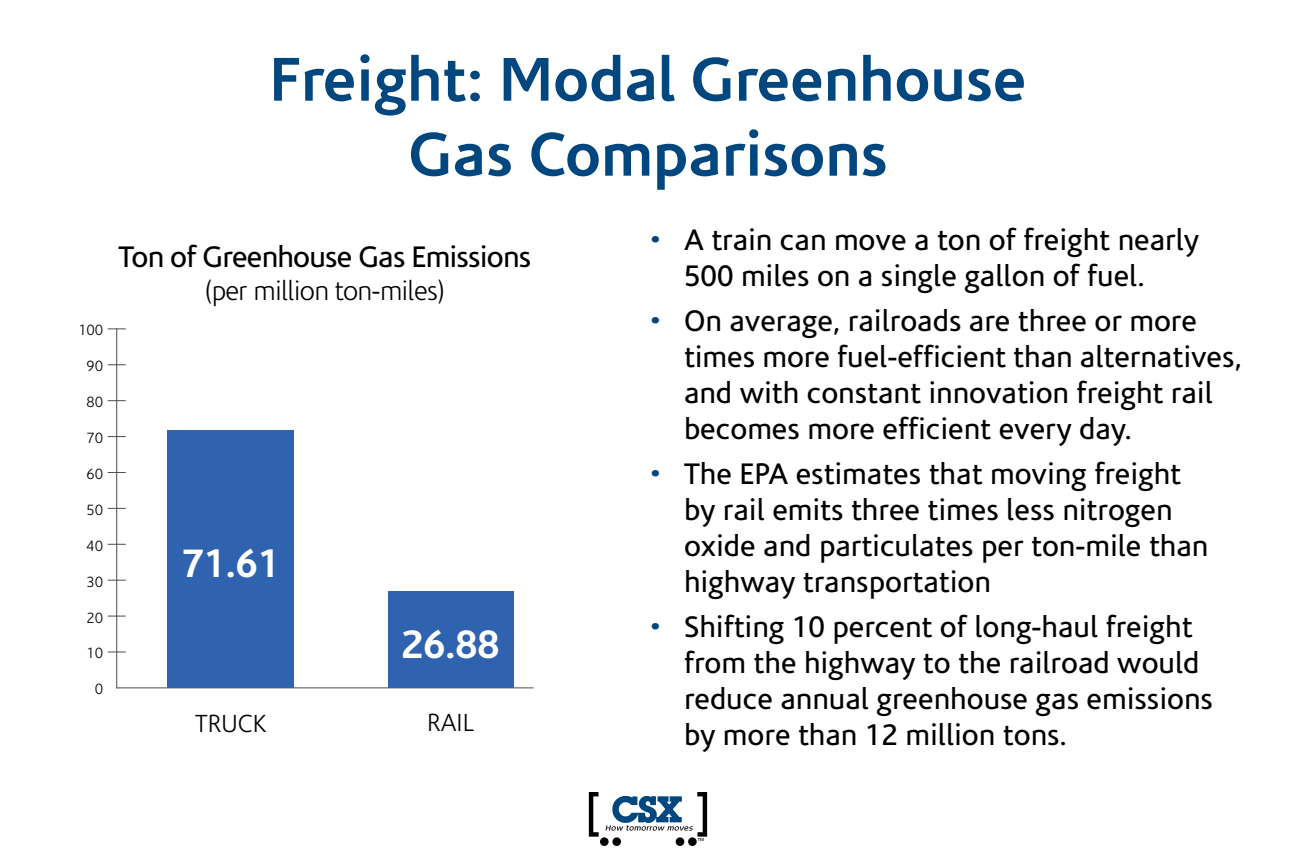
<style>
.page{position:relative;width:1296px;height:864px;background:#fff}
.page>*{position:absolute;margin:0;border:0;box-sizing:border-box;transform-origin:0 0}
.t1{font:700 62.5px/75px "Corisande";color:#00467f;text-align:center}
.t2{font:700 40px "Corisande";color:#fff}
.t3{font:30px/36px "Corisande";color:#000}
.t4{font:30px "Corisande";letter-spacing:-.025em;color:#000}
.t5{font:300 27.5px "Corisande";letter-spacing:-.025em;color:#000}
.t6{font:300 25px "Corisande";color:#000}
.t7{font:300 15px "Corisande";color:#000}
.s1{color:#00467f}
</style>
<div class="page">
<div style="left:600px;top:837px;width:9px;height:9px;background:#000;border-radius:50%"></div>
<div style="left:612px;top:837px;width:9px;height:9px;background:#000;border-radius:50%"></div>
<div style="left:676px;top:837px;width:8px;height:9px;background:#000;border-radius:50%"></div>
<div style="left:688px;top:837px;width:9px;height:9px;background:#000;border-radius:50%"></div>
<svg style="left:589px;top:792px;width:10px;height:45px"></svg>
<svg style="left:605px;top:792px;width:102px;height:49px"></svg>
<hr style="left:116px;top:687px;width:418px;height:1px;background:#4d4d4f">
<svg style="left:108px;top:328px;width:18px;height:1px"></svg>
<svg style="left:108px;top:364px;width:18px;height:1px"></svg>
<svg style="left:108px;top:400px;width:18px;height:1px"></svg>
<svg style="left:108px;top:436px;width:18px;height:1px"></svg>
<svg style="left:108px;top:472px;width:18px;height:1px"></svg>
<svg style="left:108px;top:508px;width:18px;height:1px"></svg>
<svg style="left:108px;top:544px;width:18px;height:1px"></svg>
<svg style="left:108px;top:580px;width:18px;height:1px"></svg>
<svg style="left:108px;top:616px;width:18px;height:1px"></svg>
<svg style="left:108px;top:651px;width:18px;height:1px"></svg>
<hr style="left:116px;top:328px;width:1px;height:360px;background:#4d4d4f">
<div style="left:168px;top:430px;width:126px;height:258px;background:#2f63af"></div>
<div style="left:388px;top:591px;width:126px;height:97px;background:#2f63af"></div>
<p class="t7" style="left:78px;top:322px;width:26px">100</p>
<p class="t7" style="left:87px;top:358px;width:18px">90</p>
<p class="t7" style="left:87px;top:394px;width:18px">80</p>
<p class="t7" style="left:87px;top:430px;width:18px">70</p>
<p class="t7" style="left:87px;top:466px;width:18px">60</p>
<p class="t7" style="left:87px;top:502px;width:18px">50</p>
<p class="t7" style="left:87px;top:538px;width:18px">40</p>
<p class="t7" style="left:87px;top:574px;width:18px">30</p>
<p class="t7" style="left:87px;top:610px;width:18px">20</p>
<p class="t7" style="left:87px;top:645px;width:18px">10</p>
<p class="t7" style="left:95px;top:681px;width:10px">0</p>
<h1 class="t1" style="left:270px;top:42px;width:758px">Freight: Modal Greenhouse<br>Gas Comparisons</h1>
<p class="t4" style="left:119px;top:240px;width:414px">Ton of Greenhouse Gas Emissions</p>
<p class="t5" style="left:205px;top:276px;width:241px">(per million ton-miles)</p>
<h2 class="t2" style="left:182px;top:541px;width:99px">71.61</h2>
<h2 class="t2" style="left:402px;top:621px;width:99px">26.88</h2>
<p class="t6" style="left:195px;top:711px;width:73px">TRUCK</p>
<p class="t6" style="left:427px;top:710px;width:48px">RAIL</p>
<p class="t3" style="left:684px;top:222px;width:517px;text-indent:-36px"><span class="s1">•</span> A train can move a ton of freight nearly<br>500 miles on a single gallon of fuel.</p>
<p class="t3" style="left:684px;top:303px;width:560px;text-indent:-36px"><span class="s1">•</span> On average, railroads are three or more times more fuel-efficient than alternatives, and with constant innovation freight rail becomes more efficient every day.</p>
<p class="t3" style="left:684px;top:456px;width:526px;text-indent:-36px"><span class="s1">•</span> The EPA estimates that moving freight by rail emits three times less nitrogen oxide and particulates per ton-mile than highway transportation</p>
<p class="t3" style="left:684px;top:609px;width:530px;text-indent:-36px"><span class="s1">•</span> Shifting 10 percent of long-haul freight from the highway to the railroad would reduce annual greenhouse gas emissions by more than 12 million tons.</p>
</div>
